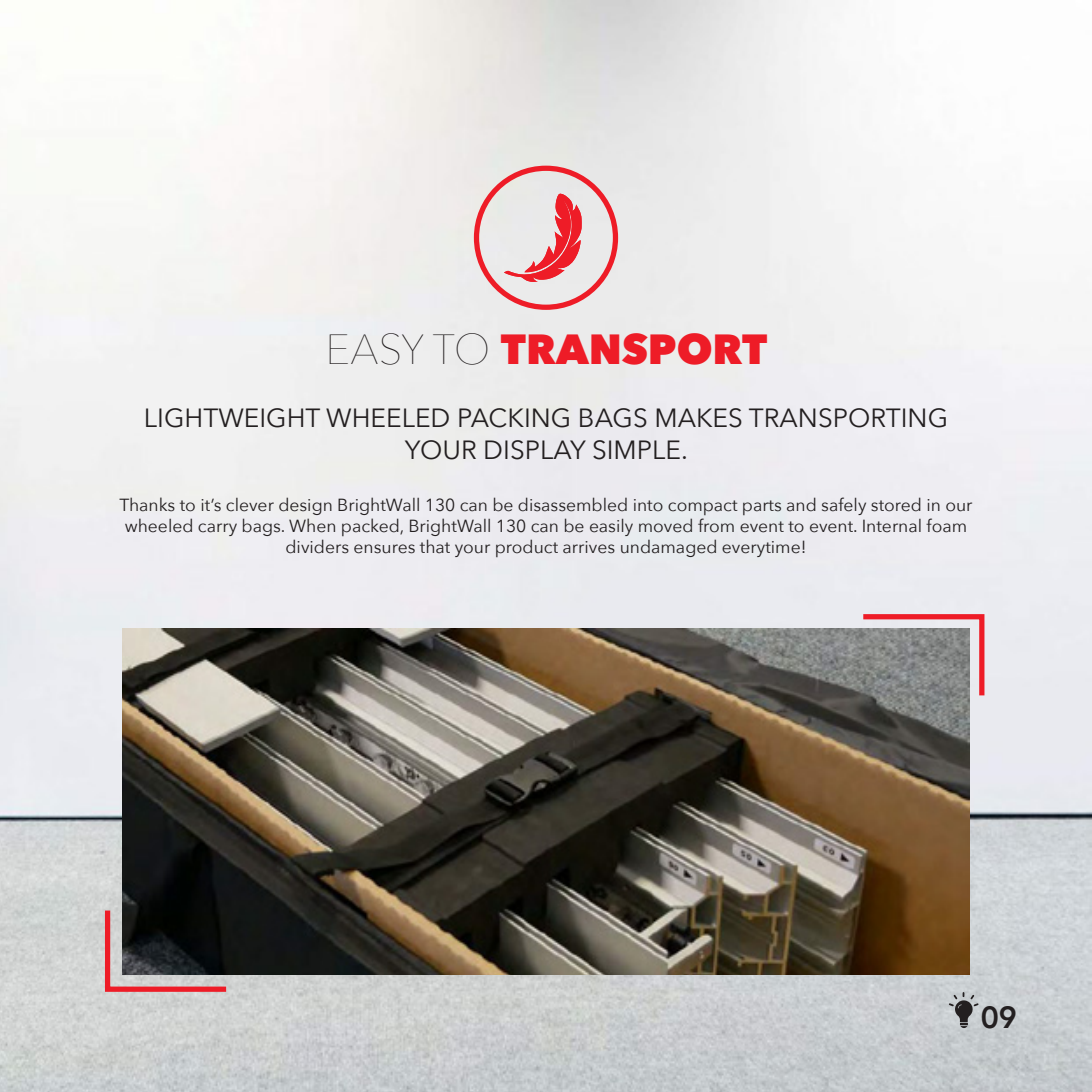
<style>
.page{position:relative;width:1092px;height:1092px;background:#fff}
.page>*{position:absolute;margin:0;border:0;box-sizing:border-box;transform-origin:0 0}
.t1{font:800 42px "Avenir Next";color:#ee1c27}
.t2{font:800 30.62px "Avenir";color:#231f20}
.t3{font:26.25px/31.5px "Avenir Next";color:#231f20;text-align:center}
.t4{font:17.5px/21px "Avenir Next";color:#231f20;text-align:center}
.s1{font-weight:200;color:#231f20}
</style>
<div class="page">
<img style="left:0;top:0;width:1091px;height:1091px">
<img style="left:122px;top:629px;width:847px;height:345px">
<div style="left:474px;top:166px;width:144px;height:144px;border:5px solid #ee1c27;border-radius:50%"></div>
<svg style="left:504px;top:193px;width:77px;height:89px;background:#eaa9ac"></svg>
<svg style="left:858px;top:611px;width:128px;height:89px;background:#a29192"></svg>
<svg style="left:102px;top:905px;width:129px;height:89px;background:#544344"></svg>
<svg style="left:948px;top:992px;width:30px;height:36px"></svg>
<p class="t1" style="left:325px;top:323px;width:443px"><span class="s1">EASY TO</span> TRANSPORT</p>
<p class="t3" style="left:144px;top:401px;width:805px">LIGHTWEIGHT WHEELED PACKING BAGS MAKES TRANSPORTING<br>YOUR DISPLAY SIMPLE.</p>
<p class="t4" style="left:119px;top:494px;width:854px">Thanks to it’s clever design BrightWall 130 can be disassembled into compact parts and safely stored in our wheeled carry bags. When packed, BrightWall 130 can be easily moved from event to event. Internal foam dividers ensures that your product arrives undamaged everytime!</p>
<p class="t2" style="left:980px;top:993px;width:38px">09</p>
</div>
